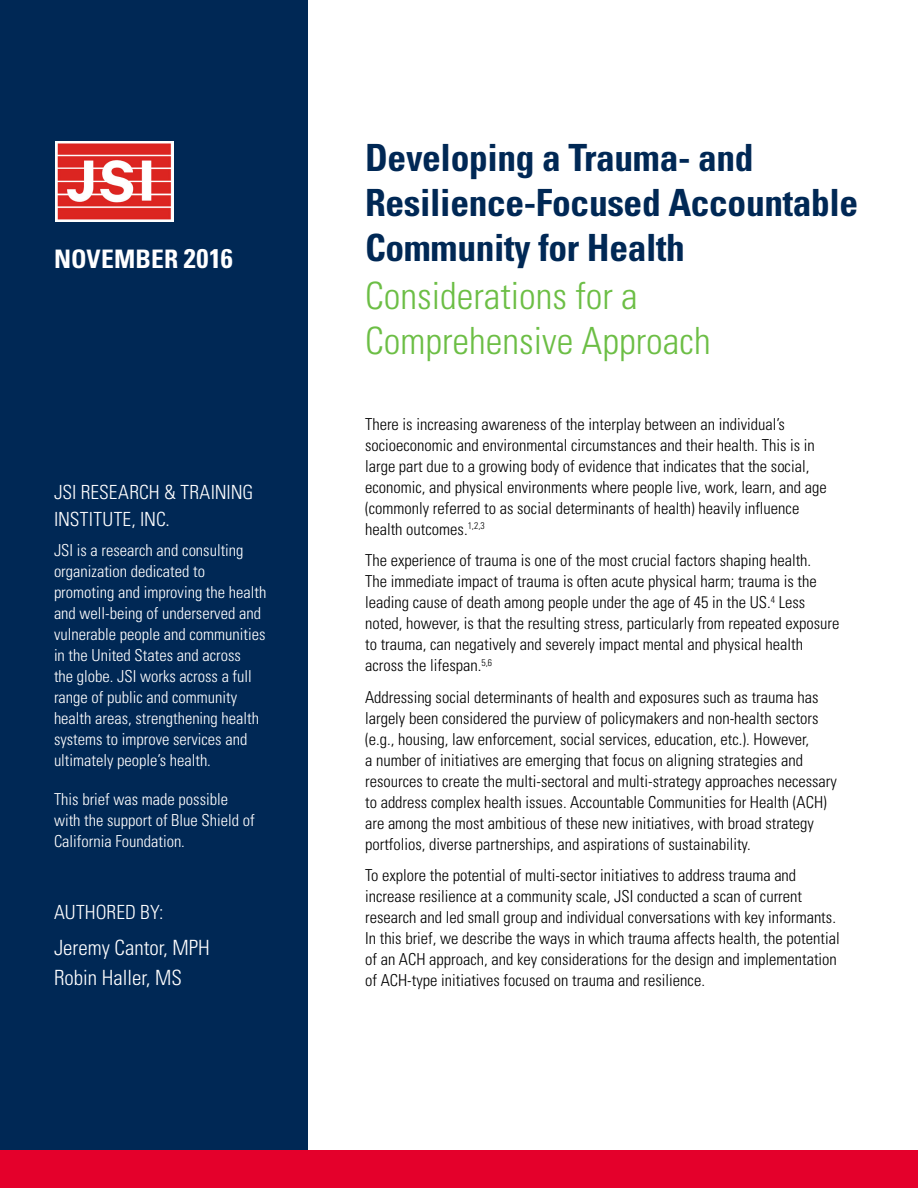
<style>
.page{position:relative;width:918px;height:1188px;background:#fff}
.page>*{position:absolute;margin:0;border:0;box-sizing:border-box;transform-origin:0 0}
._1title{font:700 condensed 37.5px/45px "Univers";letter-spacing:-.01em;color:#002855}
.Cover_subtitle{font:300 condensed 37.5px/45px "Univers";color:#6cbe45}
.Headings{font:700 condensed 25.5px "Univers";letter-spacing:.005em;color:#fff}
.authors{font:300 condensed 21px "Univers";color:#fff}
.Paragraph_Style_2{font:300 condensed 21px "Univers";color:#fff}
.sub-subheadings2{font:300 condensed 19.5px/27px "Univers";color:#fff}
.Body_text{font:300 condensed 16.5px/21px "Univers";color:#000}
.Body_text_w_space_be{font:300 condensed 16.5px/21px "Univers";color:#fff}
.s1{font-size:27px}
</style>
<div class="page">
<div style="left:0;top:0;width:308px;height:1188px;background:#002855"></div>
<img style="left:56px;top:141px;width:118px;height:80px">
<div style="left:0;top:1150px;width:918px;height:38px;background:#e4002b"></div>
<p class="Headings" style="left:54px;top:243px;width:180px">NOVEMBER <span class="s1">2016</span></p>
<p class="sub-subheadings2" style="left:54px;top:478px;width:201px">JSI RESEARCH &amp; TRAINING<br>INSTITUTE, INC.</p>
<p class="Body_text_w_space_be" style="left:54px;top:539px;width:214px">JSI is a research and consulting organization dedicated to promoting and improving the health and well-being of underserved and vulnerable people and communities in the United States and across<br>the globe. JSI works across a full range of public and community health areas, strengthening health systems to improve services and ultimately people’s health.</p>
<p class="Body_text_w_space_be" style="left:54px;top:788px;width:202px">This brief was made possible with the support of Blue Shield of<br>California Foundation.</p>
<p class="sub-subheadings2" style="left:54px;top:899px;width:111px">AUTHORED BY:</p>
<p class="authors" style="left:54px;top:935px;width:157px">Jeremy Cantor, MPH</p>
<p class="Paragraph_Style_2" style="left:54px;top:965px;width:129px">Robin Haller, MS</p>
<p class="_1title" style="left:365px;top:135px;width:495px">Developing a Trauma- and<br>Resilience-Focused Accountable<br>Community for Health</p>
<p class="Cover_subtitle" style="left:365px;top:273px;width:347px">Considerations for a<br>Comprehensive Approach</p>
<p class="Body_text" style="left:365px;top:414px;width:463px">There is increasing awareness of the interplay between an individual’s socioeconomic and environmental circumstances and their health. This is in large part due to a growing body of evidence that indicates that the social, economic, and physical environments where people live, work, learn, and age (commonly referred to as social determinants of health) heavily influence health outcomes.<sup>1,2,3</sup></p>
<p class="Body_text" style="left:365px;top:550px;width:476px">The experience of trauma is one of the most crucial factors shaping health.<br>The immediate impact of trauma is often acute physical harm; trauma is the leading cause of death among people under the age of 45 in the US.<sup>4</sup> Less noted, however, is that the resulting stress, particularly from repeated exposure to trauma, can negatively and severely impact mental and physical health across the lifespan.<sup>5,6</sup></p>
<p class="Body_text" style="left:365px;top:687px;width:473px">Addressing social determinants of health and exposures such as trauma has largely been considered the purview of policymakers and non-health sectors (e.g., housing, law enforcement, social services, education, etc.). However,<br>a number of initiatives are emerging that focus on aligning strategies and resources to create the multi-sectoral and multi-strategy approaches necessary to address complex health issues. Accountable Communities for Health (ACH) are among the most ambitious of these new initiatives, with broad strategy portfolios, diverse partnerships, and aspirations of sustainability.</p>
<p class="Body_text" style="left:365px;top:865px;width:476px">To explore the potential of multi-sector initiatives to address trauma and increase resilience at a community scale, JSI conducted a scan of current research and led small group and individual conversations with key informants.<br>In this brief, we describe the ways in which trauma affects health, the potential of an ACH approach, and key considerations for the design and implementation of ACH-type initiatives focused on trauma and resilience.</p>
</div>
